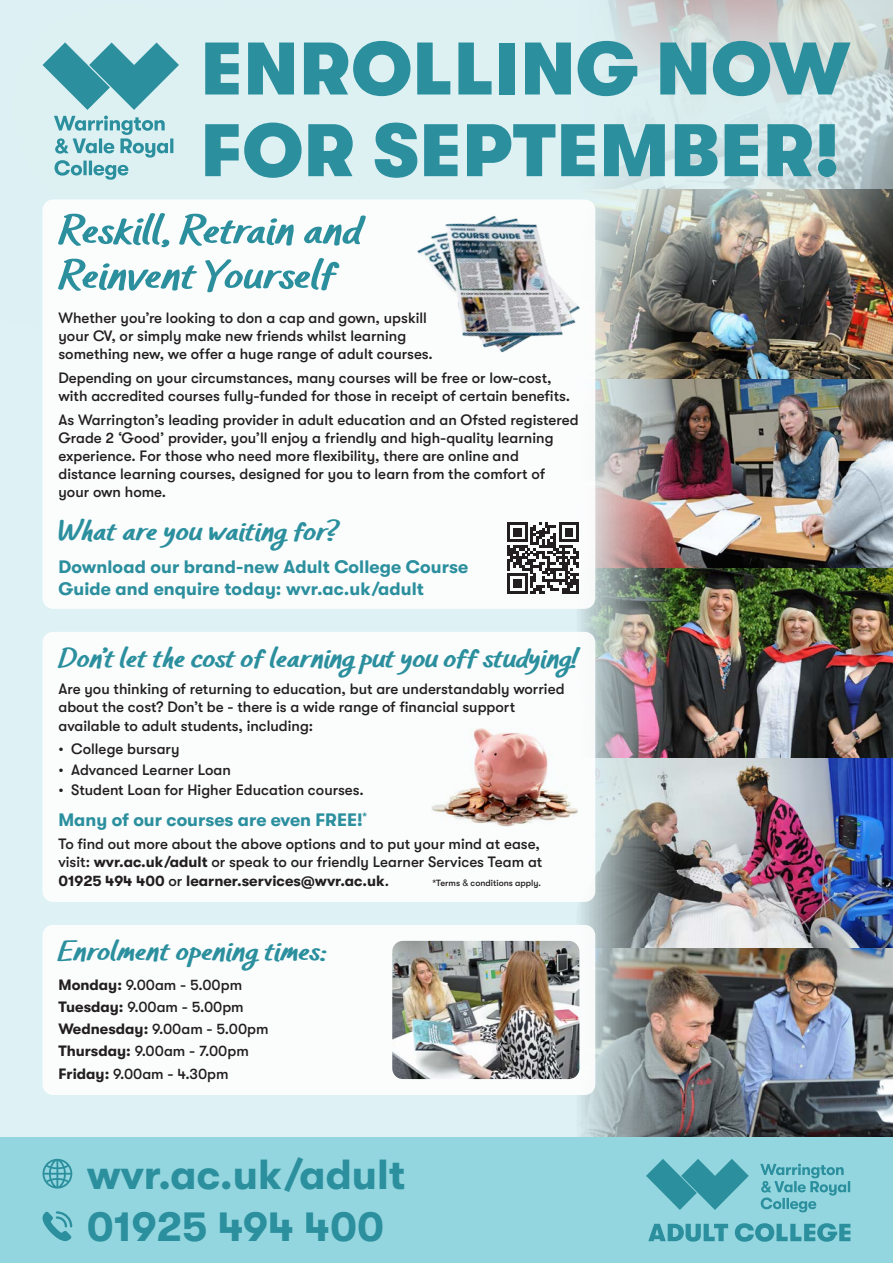
<style>
.page{position:relative;width:893px;height:1263px;background:#def2f5}
.page>*{position:absolute;margin:0;border:0;box-sizing:border-box;transform-origin:0 0}
.t1{font:900 74.25px/81.6px "GT Walsheim Pro";letter-spacing:.01em;color:#2b8f9e}
.t2{font:700 52.5px/45px "LT Feelgood";color:#2b8f9e}
.t3{font:700 42px/52.5px "GT Walsheim Pro";color:#2b8f9e}
.t4{font:700 36px "LT Feelgood";color:#2b8f9e}
.t5{font:700 18px/22.5px "GT Walsheim Pro";letter-spacing:.005em;color:#2b8f9e}
.t6{font:500 15px/18px "GT Walsheim Pro";color:#231f20}
.t7{font:500 9px "GT Walsheim Pro";color:#231f20}
.s1{font-weight:700}
.s2{font-family:"Arial";font-weight:400}
</style>
<div class="page">
<img style="left:595px;top:379px;width:298px;height:190px">
<img style="left:580px;top:569px;width:313px;height:189px">
<img style="left:580px;top:758px;width:313px;height:190px">
<img style="left:580px;top:948px;width:313px;height:189px">
<img style="left:595px;top:339px;width:298px;height:40px">
<div style="left:0;top:1137px;width:893px;height:126px;background:#93d6df"></div>
<svg style="left:43px;top:1159px;width:29px;height:29px"></svg>
<svg style="left:43px;top:1211px;width:29px;height:30px"></svg>
<svg style="left:646px;top:1159px;width:204px;height:83px"></svg>
<div style="left:0;top:0;width:893px;height:339px;background:#ddf1f3;opacity:.9"></div>
<svg style="left:54px;top:116px;width:119px;height:64px"></svg>
<svg style="left:43px;top:43px;width:136px;height:67px"></svg>
<div style="left:43px;top:925px;width:552px;height:170px;background:#fff;border-radius:11px"></div>
<img style="left:392px;top:941px;width:187px;height:138px">
<div style="left:43px;top:632px;width:552px;height:270px;background:#fff;border-radius:11px"></div>
<img style="left:432px;top:728px;width:146px;height:98px">
<div style="left:43px;top:199px;width:552px;height:410px;background:#fff;border-radius:11px"></div>
<img style="left:417px;top:215px;width:163px;height:138px">
<svg style="left:507px;top:522px;width:72px;height:71px"></svg>
<h1 class="t1" style="left:201px;top:28px;width:651px">ENROLLING NOW<br>FOR SEPTEMBER!</h1>
<h2 class="t2" style="left:58px;top:209px;width:305px">Reskill, Retrain and<br>Reinvent Yourself</h2>
<p class="t6" style="left:58px;top:309px;width:376px">Whether you’re looking to don a cap and gown, upskill your CV, or simply make new friends whilst learning something new, we offer a huge range of adult courses.</p>
<p class="t6" style="left:58px;top:369px;width:513px">Depending on your circumstances, many courses will be free or low-cost, with accredited courses fully-funded for those in receipt of certain benefits.</p>
<p class="t6" style="left:58px;top:411px;width:522px">As Warrington’s leading provider in adult education and an Ofsted registered Grade 2 ‘Good’ provider, you’ll enjoy a friendly and high-quality learning experience. For those who need more flexibility, there are online and distance learning courses, designed for you to learn from the comfort of your own home.</p>
<h3 class="t4" style="left:58px;top:513px;width:283px">What are you waiting for?</h3>
<p class="t5" style="left:58px;top:555px;width:411px">Download our brand-new Adult College Course<br>Guide and enquire today: wvr.ac.uk/adult</p>
<h3 class="t4" style="left:58px;top:640px;width:522px">Don’t let the cost of learning put you off studying!</h3>
<p class="t6" style="left:58px;top:679px;width:508px;line-height:18.6px">Are you thinking of returning to education, but are understandably worried about the cost? Don’t be - there is a wide range of financial support available to adult students, including:</p>
<p class="t6" style="left:58px;top:740px;width:123px">• College bursary</p>
<p class="t6" style="left:58px;top:760px;width:174px">• Advanced Learner Loan</p>
<p class="t6" style="left:58px;top:781px;width:307px">• Student Loan for Higher Education courses.</p>
<p class="t5" style="left:58px;top:808px;width:310px">Many of our courses are even FREE!<sup>*</sup></p>
<p class="t6" style="left:58px;top:834px;width:485px;line-height:18.6px">To find out more about the above options and to put your mind at ease, visit: <span class="s1">wvr.ac.uk/adult</span> or speak to our friendly Learner Services Team at<br><span class="s1">01925 494 400</span> or <span class="s1">learner.services@wvr.ac.uk</span>.</p>
<p class="t7" style="left:432px;top:878px;width:110px">*Terms <span class="s2">&amp;</span> conditions apply.</p>
<h3 class="t4" style="left:58px;top:933px;width:269px">Enrolment opening times:</h3>
<p class="t6" style="left:58px;top:973px;width:212px;line-height:22.2px"><span class="s1">Monday:</span> 9.00am - 5.00pm<br><span class="s1">Tuesday:</span> 9.00am - 5.00pm<br><span class="s1">Wednesday:</span> 9.00am - 5.00pm<br><span class="s1">Thursday:</span> 9.00am - 7.00pm<br><span class="s1">Friday:</span> 9.00am - 4.30pm</p>
<h3 class="t3" style="left:87px;top:1148px;width:320px">wvr.ac.uk/adult<br>01925 494 400</h3>
</div>
